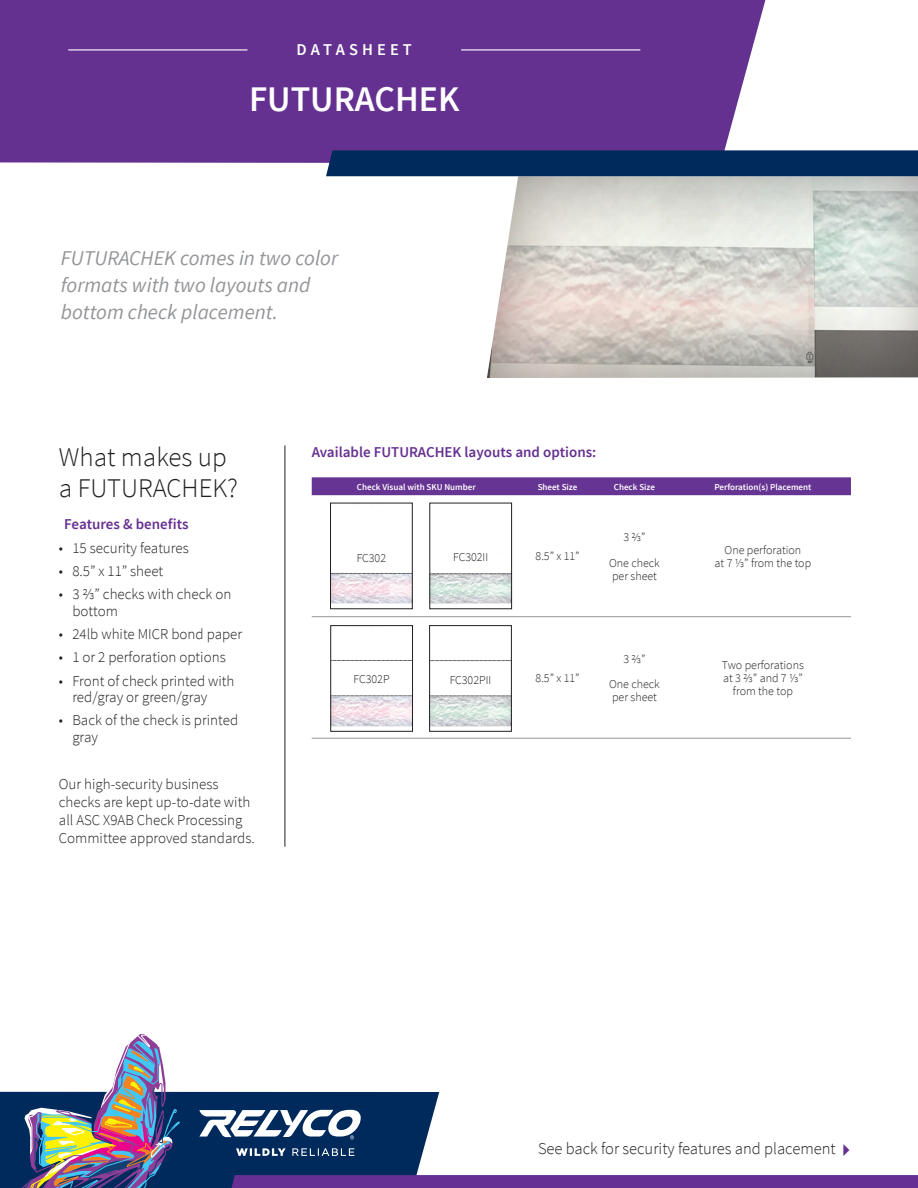
<style>
.page{position:relative;width:918px;height:1188px;background:#fff}
.page>*{position:absolute;margin:0;border:0;box-sizing:border-box;transform-origin:0 0}
.question{font:600 36px "Source Sans Pro";color:#fff}
.question-2{font:300 27px "Source Sans Pro";color:#231f20}
.question-3{font:italic 21px/27px "Source Sans Pro";color:#939598}
.question-4{font:300 16.5px "Source Sans Pro";color:#231f20}
.question-5{font:600 16.5px "Source Sans Pro";letter-spacing:.25em;color:#fff}
.question-6{font:300 15px/16.5px "Source Sans Pro";color:#231f20}
.question-7{font:600 15px "Source Sans Pro";color:#653091}
.t1{font:300 12px "Source Sans Pro";color:#231f20}
.t2{font:600 9px "Source Sans Pro";color:#fff}
</style>
<div class="page">
<div style="left:485px;top:176px;width:433px;height:204px;background:#231f20;opacity:.5"></div>
<div style="left:0;top:0;width:765px;height:163px;background:#653190"></div>
<div style="left:326px;top:150px;width:592px;height:26px;background:#00295c"></div>
<hr style="left:68px;top:49px;width:180px;height:1px;background:#fff">
<hr style="left:461px;top:49px;width:179px;height:1px;background:#fff">
<hr style="left:285px;top:445px;width:1px;height:402px;background:#231f20">
<div style="left:312px;top:477px;width:539px;height:18px;background:#663492"></div>
<hr style="left:312px;top:616px;width:209px;height:1px;background:#939598">
<hr style="left:521px;top:616px;width:73px;height:1px;background:#939598">
<hr style="left:594px;top:616px;width:81px;height:1px;background:#939598">
<hr style="left:675px;top:616px;width:176px;height:1px;background:#939598">
<hr style="left:312px;top:738px;width:209px;height:1px;background:#939598">
<hr style="left:521px;top:738px;width:73px;height:1px;background:#939598">
<hr style="left:594px;top:738px;width:81px;height:1px;background:#939598">
<hr style="left:675px;top:738px;width:176px;height:1px;background:#939598">
<img style="left:432px;top:574px;width:78px;height:30px">
<svg style="left:432px;top:573px;width:78px;height:1px"></svg>
<div style="left:430px;top:503px;width:82px;height:106px;border:1px solid #231f20"></div>
<img style="left:431px;top:661px;width:79px;height:66px">
<svg style="left:431px;top:696px;width:79px;height:1px"></svg>
<svg style="left:431px;top:660px;width:79px;height:1px"></svg>
<div style="left:429px;top:625px;width:83px;height:106px;border:1px solid #231f20"></div>
<img style="left:333px;top:695px;width:78px;height:32px">
<svg style="left:333px;top:696px;width:78px;height:1px"></svg>
<svg style="left:333px;top:660px;width:78px;height:1px"></svg>
<div style="left:331px;top:625px;width:82px;height:106px;border:1px solid #231f20"></div>
<img style="left:332px;top:574px;width:78px;height:30px">
<svg style="left:332px;top:573px;width:81px;height:1px"></svg>
<div style="left:330px;top:503px;width:82px;height:106px;border:1px solid #231f20"></div>
<svg style="left:0;top:1034px;width:918px;height:154px"></svg>
<p class="question-5" style="left:296px;top:39px;width:117px">DATASHEET</p>
<p class="question" style="left:249px;top:76px;width:212px">FUTURACHEK</p>
<p class="question-3" style="left:61px;top:244px;width:279px">FUTURACHEK comes in two color formats with two layouts and bottom check placement.</p>
<p class="question-2" style="left:59px;top:440px;width:170px">What makes up</p>
<p class="question-2" style="left:59px;top:472px;width:181px">a FUTURACHEK?</p>
<p class="question-7" style="left:64px;top:514px;width:126px">Features &amp; benefits</p>
<p class="question-6" style="left:59px;top:540px;width:131px">• 15 security features</p>
<p class="question-6" style="left:59px;top:563px;width:106px">• 8.5” x 11” sheet</p>
<p class="question-6" style="left:72px;top:586px;width:161px;text-indent:-14px">• 3 ⅔” checks with check on bottom</p>
<p class="question-6" style="left:59px;top:626px;width:185px">• 24lb white MICR bond paper</p>
<p class="question-6" style="left:59px;top:649px;width:168px">• 1 or 2 perforation options</p>
<p class="question-6" style="left:72px;top:672px;width:164px;text-indent:-14px">• Front of check printed with red/gray or green/gray</p>
<p class="question-6" style="left:72px;top:712px;width:167px;text-indent:-14px">• Back of the check is printed gray</p>
<p class="question-6" style="left:59px;top:775px;width:197px;line-height:18px">Our high-security business checks are kept up-to-date with all ASC X9AB Check Processing<br>Committee approved standards.</p>
<p class="question-7" style="left:312px;top:442px;width:286px">Available FUTURACHEK layouts and options:</p>
<p class="t2" style="left:357px;top:481px;width:120px">Check Visual with SKU Number</p>
<p class="t2" style="left:538px;top:481px;width:41px">Sheet Size</p>
<p class="t2" style="left:614px;top:481px;width:43px">Check Size</p>
<p class="t2" style="left:714px;top:481px;width:99px">Perforation(s) Placement</p>
<p class="t1" style="left:357px;top:551px;width:31px">FC302</p>
<p class="t1" style="left:453px;top:550px;width:37px">FC302II</p>
<p class="t1" style="left:354px;top:672px;width:38px">FC302P</p>
<p class="t1" style="left:450px;top:672px;width:43px">FC302PII</p>
<p class="t1" style="left:536px;top:549px;width:45px">8.5” x 11”</p>
<p class="t1" style="left:536px;top:671px;width:45px">8.5” x 11”</p>
<p class="t1" style="left:623px;top:530px;width:24px">3 ⅔”</p>
<p class="t1" style="left:609px;top:556px;width:52px">One check</p>
<p class="t1" style="left:612px;top:569px;width:46px">per sheet</p>
<p class="t1" style="left:623px;top:651px;width:24px">3 ⅔”</p>
<p class="t1" style="left:609px;top:677px;width:52px">One check</p>
<p class="t1" style="left:612px;top:690px;width:46px">per sheet</p>
<p class="t1" style="left:725px;top:543px;width:78px">One perforation</p>
<p class="t1" style="left:715px;top:556px;width:98px">at 7 ⅓” from the top</p>
<p class="t1" style="left:722px;top:658px;width:84px">Two perforations</p>
<p class="t1" style="left:723px;top:671px;width:81px">at 3 ⅔” and 7 ⅓”</p>
<p class="t1" style="left:733px;top:684px;width:62px">from the top</p>
<p class="question-4" style="left:538px;top:1139px;width:299px">See back for security features and placement</p>
</div>
